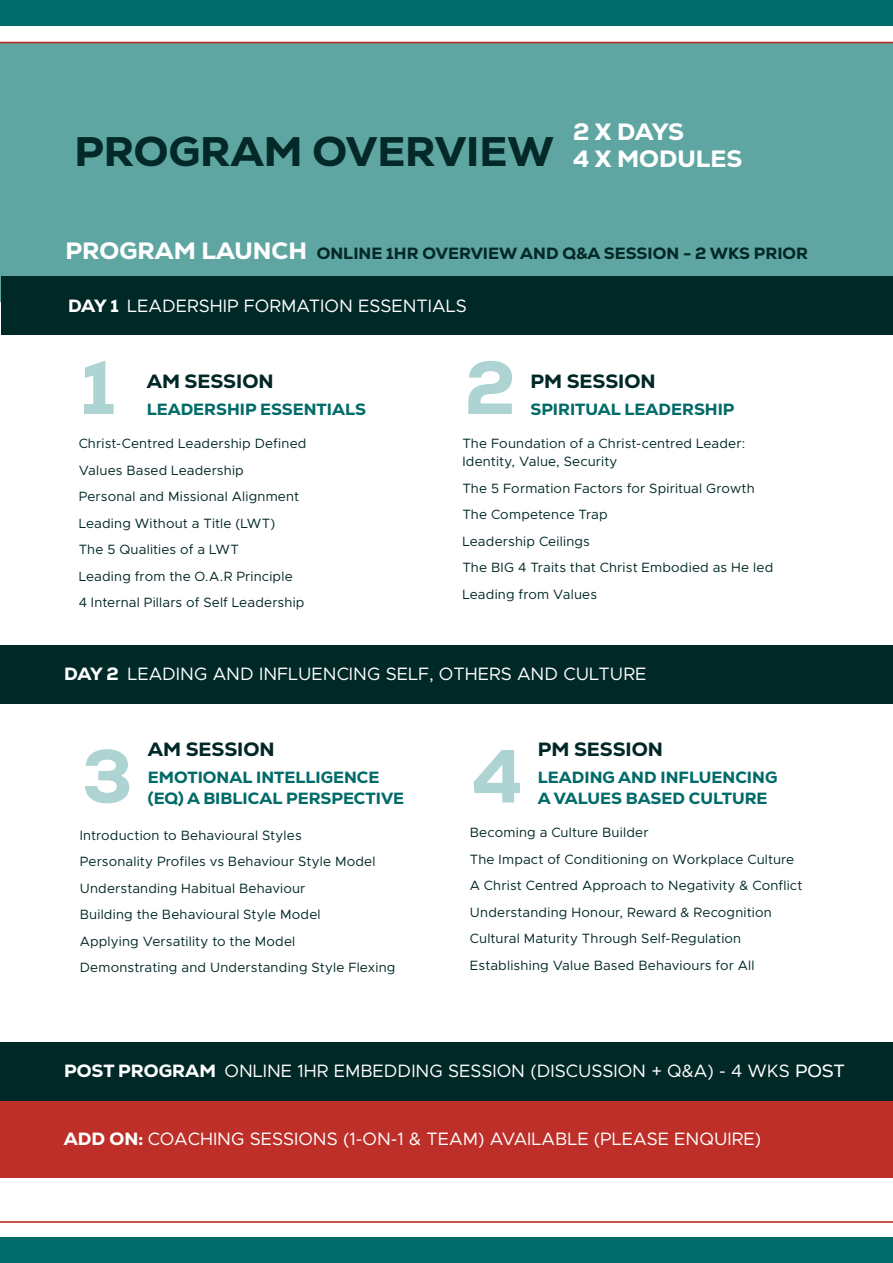
<style>
.page{position:relative;width:893px;height:1263px;background:#fff}
.page>*{position:absolute;margin:0;border:0;box-sizing:border-box;transform-origin:0 0}
.t1{font:800 75px "Nexa";color:#add4d3}
.t2{font:800 42px "Nexa";color:#022827}
.t3{font:800 24px/27px "Nexa";color:#fff}
.t4{font:800 19.5px "Nexa";color:#002827}
.t5{font:18px "Metropolis";color:#fff}
.t6{font:800 16.5px "Nexa";color:#006b69}
.t7{font:800 16.5px "Nexa";color:#022827}
.t8{font:13.5px/26.5px "Metropolis";letter-spacing:.015em;color:#002827}
.s1{font-size:24px;color:#fff}
.s2{font-family:"Nexa";font-weight:800}
.s3{font-family:"Nexa Trial Regular"}
</style>
<div class="page">
<div style="left:0;top:1091px;width:893px;height:87px;background:#bd2f28"></div>
<div style="left:0;top:22px;width:893px;height:280px;background:#5fa6a2"></div>
<svg style="left:0;top:26px;width:893px;height:17px;background:#f9efee"></svg>
<hr style="left:0;top:1221px;width:893px;height:2px;background:#c8534e">
<div style="left:0;top:0;width:893px;height:26px;background:#006b69"></div>
<div style="left:0;top:1237px;width:893px;height:26px;background:#006b69"></div>
<div style="left:1px;top:276px;width:892px;height:59px;background:#002827"></div>
<div style="left:0;top:645px;width:893px;height:59px;background:#002827"></div>
<div style="left:0;top:1042px;width:893px;height:59px;background:#002827"></div>
<h2 class="t2" style="left:74px;top:124px;width:481px">PROGRAM OVERVIEW</h2>
<h3 class="t3" style="left:573px;top:118px;width:171px">2 X DAYS<br>4 X MODULES</h3>
<p class="t7" style="left:66px;top:242px;width:744px"><span class="s1">PROGRAM LAUNCH</span> ONLINE 1HR OVERVIEW AND Q&amp;A SESSION - 2 WKS PRIOR</p>
<h3 class="t5" style="left:68px;top:295px;width:400px"><span class="s2">DAY 1</span> LEADERSHIP FORMATION ESSENTIALS</h3>
<h1 class="t1" style="left:81px;top:340px;width:36px">1</h1>
<h3 class="t4" style="left:147px;top:369px;width:128px">AM SESSION</h3>
<p class="t6" style="left:147px;top:399px;width:221px">LEADERSHIP ESSENTIALS</p>
<h1 class="t1" style="left:465px;top:340px;width:53px">2</h1>
<h3 class="t4" style="left:530px;top:369px;width:127px">PM SESSION</h3>
<p class="t6" style="left:530px;top:399px;width:205px">SPIRITUAL LEADERSHIP</p>
<p class="t8" style="left:79px;top:430px;width:229px">Christ-Centred Leadership Defined<br>Values Based Leadership<br>Personal and Missional Alignment<br>Leading Without a Title (LWT)<br>The 5 Qualities of a LWT<br>Leading from the O.A.R Principle<br>4 Internal Pillars of Self Leadership</p>
<p class="t8" style="left:462px;top:435px;width:284px;line-height:18px">The Foundation of a Christ-centred Leader:<br>Identity, Value, Security</p>
<p class="t8" style="left:462px;top:475px;width:312px">The 5 Formation Factors for Spiritual Growth<br>The Competence Trap<br>Leadership Ceilings<br>The BIG 4 Traits that Christ Embodied as He led<br>Leading from Values</p>
<h3 class="t5" style="left:64px;top:663px;width:584px"><span class="s2">DAY 2</span> LEADING AND INFLUENCING SELF, OTHERS AND CULTURE</h3>
<h1 class="t1" style="left:82px;top:728px;width:52px">3</h1>
<h3 class="t4" style="left:148px;top:737px;width:128px">AM SESSION</h3>
<p class="t6" style="left:148px;top:767px;width:233px">EMOTIONAL INTELLIGENCE</p>
<p class="t6" style="left:148px;top:788px;width:258px">(EQ) A BIBLICAL PERSPECTIVE</p>
<p class="t8" style="left:80px;top:821px;width:317px">Introduction to Behavioural Styles<br>Personality Profiles vs Behaviour Style Model Understanding Habitual Behaviour<br>Building the Behavioural Style Model<br>Applying Versatility to the Model Demonstrating and Understanding Style Flexing</p>
<h3 class="t4" style="left:538px;top:737px;width:127px">PM SESSION</h3>
<p class="t6" style="left:538px;top:767px;width:241px">LEADING AND INFLUENCING</p>
<h1 class="t1" style="left:472px;top:728px;width:53px">4</h1>
<p class="t6" style="left:538px;top:788px;width:231px">A VALUES BASED CULTURE</p>
<p class="t8" style="left:470px;top:819px;width:334px">Becoming a Culture Builder<br>The Impact of Conditioning on Workplace Culture A Christ Centred Approach to Negativity &amp; Conflict Understanding Honour, Reward &amp; Recognition Cultural Maturity Through Self-Regulation Establishing Value Based Behaviours for All</p>
<h3 class="t5" style="left:64px;top:1060px;width:782px"><span class="s2">POST PROGRAM</span> ONLINE 1HR EMBEDDING SESSION (DISCUSSION + Q&amp;A) - 4 WKS <span class="s3">POST</span></h3>
<h3 class="t5" style="left:64px;top:1127px;width:699px"><span class="s2">ADD ON:</span> COACHING SESSIONS (1-ON-1 &amp; TEAM) AVAILABLE (PLEASE ENQUIRE)</h3>
</div>
